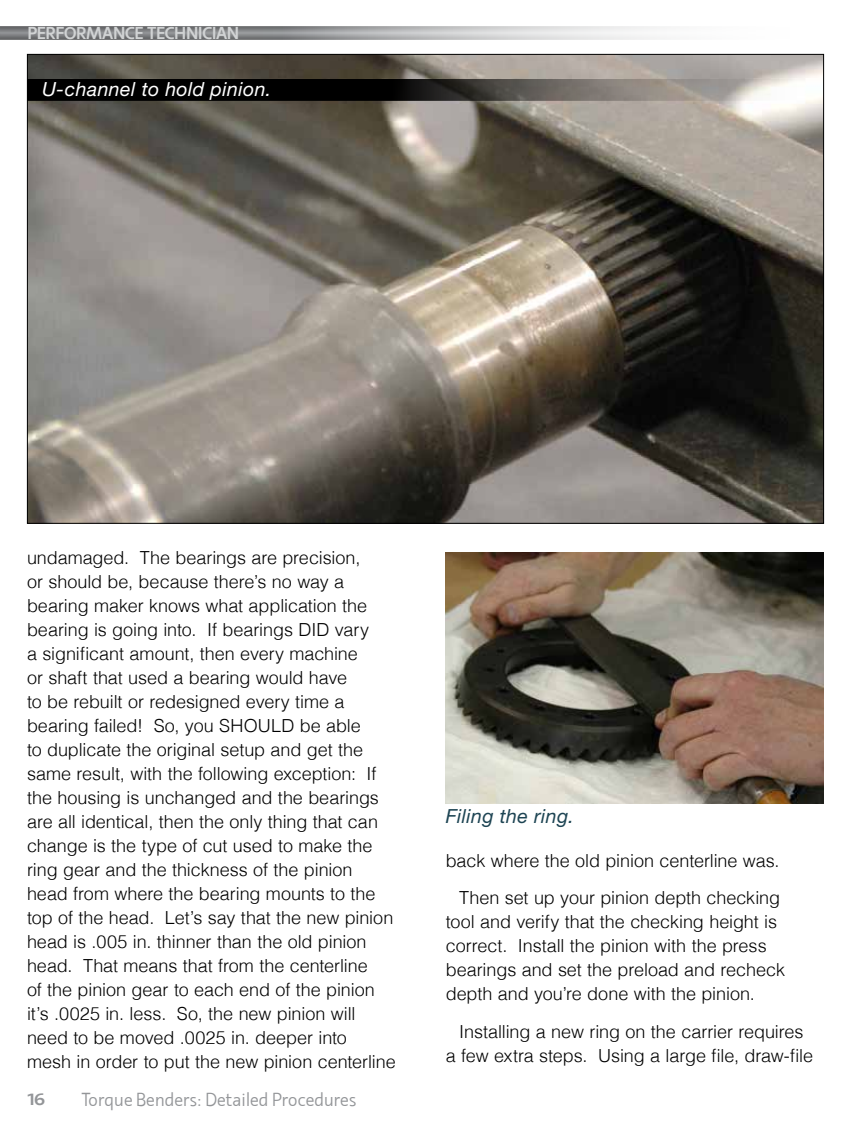
<style>
.page{position:relative;width:851px;height:1134px;background:#fff}
.page>*{position:absolute;margin:0;border:0;box-sizing:border-box;transform-origin:0 0}
.t1{font:italic 19.5px "Helvetica Neue";letter-spacing:.02em;color:#fff}
.t2{font:italic 19.5px "Helvetica Neue";letter-spacing:.02em;color:#1d4453}
.Content{font:300 18px/24px "Helvetica";letter-spacing:-.005em;color:#000}
.t3{font:300 18px "Machinato";letter-spacing:-.03em;color:#939598}
.t4{font:700 16.5px "Machinato";letter-spacing:-.01em;color:#d1d3d4}
.t5{font:700 16.5px "Machinato";color:#939598;scale:1.1 1}
</style>
<div class="page">
<div style="left:0;top:26px;width:825px;height:14px;background:#000;opacity:.5"></div>
<img style="left:29px;top:56px;width:793px;height:466px">
<svg style="left:27px;top:79px;width:797px;height:21px;background:#454341"></svg>
<img style="left:446px;top:552px;width:378px;height:252px">
<p class="t4" style="left:27px;top:22px;width:213px">PERFORMANCE TECHNICIAN</p>
<p class="t1" style="left:42px;top:77px;width:231px">U-channel to hold pinion.</p>
<p class="Content" style="left:27px;top:545px;width:370px">undamaged. The bearings are precision,<br>or should be, because there’s no way a bearing maker knows what application the bearing is going into. If bearings DID vary<br>a significant amount, then every machine<br>or shaft that used a bearing would have<br>to be rebuilt or redesigned every time a bearing failed! So, you SHOULD be able<br>to duplicate the original setup and get the same result, with the following exception: If the housing is unchanged and the bearings are all identical, then the only thing that can change is the type of cut used to make the ring gear and the thickness of the pinion head from where the bearing mounts to the top of the head. Let’s say that the new pinion head is .005 in. thinner than the old pinion head. That means that from the centerline<br>of the pinion gear to each end of the pinion it’s .0025 in. less. So, the new pinion will need to be moved .0025 in. deeper into<br>mesh in order to put the new pinion centerline</p>
<p class="t5" style="left:27px;top:1088px;width:17px">16</p>
<p class="t3" style="left:81px;top:1089px;width:277px">Torque Benders: Detailed Procedures</p>
<p class="t2" style="left:446px;top:805px;width:130px">Filing the ring.</p>
<p class="Content" style="left:446px;top:848px;width:335px">back where the old pinion centerline was.</p>
<p class="Content" style="left:446px;top:886px;width:341px;text-indent:14px">Then set up your pinion depth checking tool and verify that the checking height is correct. Install the pinion with the press bearings and set the preload and recheck depth and you’re done with the pinion.</p>
<p class="Content" style="left:446px;top:1019px;width:369px;text-align:center">Installing a new ring on the carrier requires<br>a few extra steps. Using a large file, draw-file</p>
</div>
